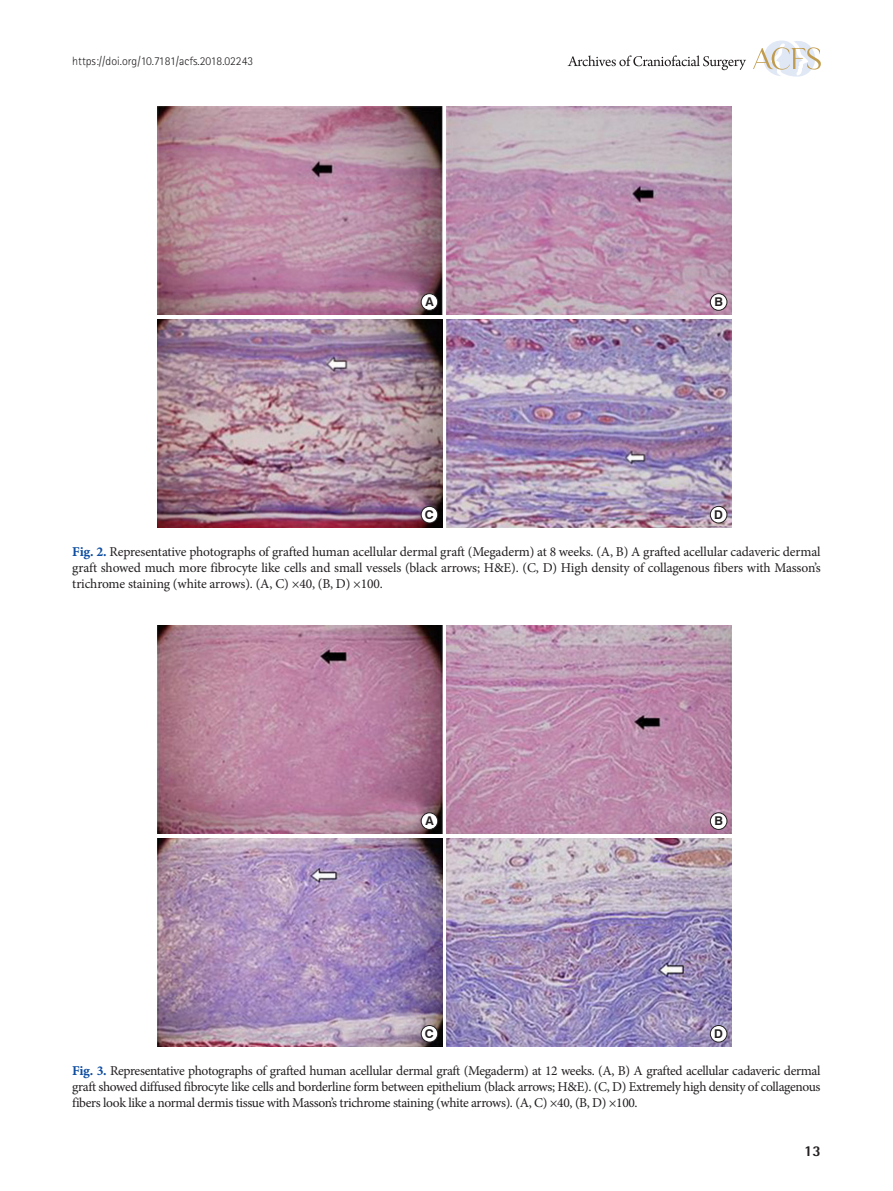
<style>
.page{position:relative;width:893px;height:1191px;background:#fff}
.page>*{position:absolute;margin:0;border:0;box-sizing:border-box;transform-origin:0 0}
.t1{font:800 15px "Rotis Semi Sans Std";color:#231f20}
.표그림제목{font:13.5px/16.2px "Minion Pro";letter-spacing:-.02em;color:#231f20;text-align:justify}
.t2{font:700 12.15px "Swiss 721 BT";color:#231f20}
.t3{font:300 12px "Rotis Sans Serif Std";color:#231f20}
.s1{font-family:"Minion Pro Bold Capt";color:#0d4da1}
</style>
<div class="page">
<svg style="left:753px;top:40px;width:68px;height:37px"></svg>
<svg style="left:568px;top:55px;width:178px;height:15px"></svg>
<img style="left:157px;top:106px;width:285px;height:209px">
<img style="left:157px;top:625px;width:285px;height:209px">
<img style="left:157px;top:319px;width:285px;height:208px">
<img style="left:157px;top:838px;width:285px;height:208px">
<img style="left:446px;top:106px;width:285px;height:209px">
<img style="left:446px;top:625px;width:285px;height:209px">
<img style="left:446px;top:319px;width:285px;height:208px">
<img style="left:446px;top:838px;width:285px;height:208px">
<div style="left:421px;top:294px;width:17px;height:16px;background:#fff;border-radius:50%"></div>
<div style="left:421px;top:293px;width:17px;height:17px;border:1px solid #231f20;border-radius:50%"></div>
<div style="left:421px;top:813px;width:17px;height:16px;background:#fff;border-radius:50%"></div>
<div style="left:421px;top:812px;width:17px;height:17px;border:1px solid #231f20;border-radius:50%"></div>
<div style="left:421px;top:506px;width:17px;height:17px;background:#fff;border-radius:50%"></div>
<div style="left:421px;top:506px;width:17px;height:17px;border:1px solid #231f20;border-radius:50%"></div>
<div style="left:421px;top:1025px;width:17px;height:17px;background:#fff;border-radius:50%"></div>
<div style="left:421px;top:1025px;width:17px;height:17px;border:1px solid #231f20;border-radius:50%"></div>
<div style="left:710px;top:294px;width:17px;height:16px;background:#fff;border-radius:50%"></div>
<div style="left:710px;top:293px;width:17px;height:17px;border:1px solid #231f20;border-radius:50%"></div>
<div style="left:710px;top:813px;width:17px;height:16px;background:#fff;border-radius:50%"></div>
<div style="left:710px;top:812px;width:17px;height:17px;border:1px solid #231f20;border-radius:50%"></div>
<div style="left:710px;top:506px;width:17px;height:17px;background:#fff;border-radius:50%"></div>
<div style="left:710px;top:506px;width:17px;height:17px;border:1px solid #231f20;border-radius:50%"></div>
<div style="left:710px;top:1025px;width:17px;height:17px;background:#fff;border-radius:50%"></div>
<div style="left:710px;top:1025px;width:17px;height:17px;border:1px solid #231f20;border-radius:50%"></div>
<p class="t3" style="left:72px;top:54px;width:182px">https://doi.org/10.7181/acfs.2018.02243</p>
<p class="t2" style="left:425px;top:294px;width:10px">A</p>
<p class="t2" style="left:425px;top:507px;width:10px">C</p>
<p class="t2" style="left:714px;top:294px;width:10px">B</p>
<p class="t2" style="left:714px;top:507px;width:10px">D</p>
<p class="표그림제목" style="left:72px;top:543px;width:750px"><span class="s1">Fig. 2.</span> Representative photographs of grafted human acellular dermal graft (Megaderm) at 8 weeks. (A, B) A grafted acellular cadaveric dermal graft showed much more fibrocyte like cells and small vessels (black arrows; H&amp;E). (C, D) High density of collagenous fibers with Masson’s trichrome staining (white arrows). (A, C) ×40, (B, D) ×100.</p>
<p class="t2" style="left:425px;top:813px;width:10px">A</p>
<p class="t2" style="left:425px;top:1026px;width:10px">C</p>
<p class="t2" style="left:714px;top:813px;width:10px">B</p>
<p class="t2" style="left:714px;top:1026px;width:10px">D</p>
<p class="표그림제목" style="left:72px;top:1062px;width:750px"><span class="s1">Fig. 3.</span> Representative photographs of grafted human acellular dermal graft (Megaderm) at 12 weeks. (A, B) A grafted acellular cadaveric dermal graft showed diffused fibrocyte like cells and borderline form between epithelium (black arrows; H&amp;E). (C, D) Extremely high density of collagenous fibers look like a normal dermis tissue with Masson’s trichrome staining (white arrows). (A, C) ×40, (B, D) ×100.</p>
<p class="t1" style="left:804px;top:1141px;width:18px">13</p>
</div>
